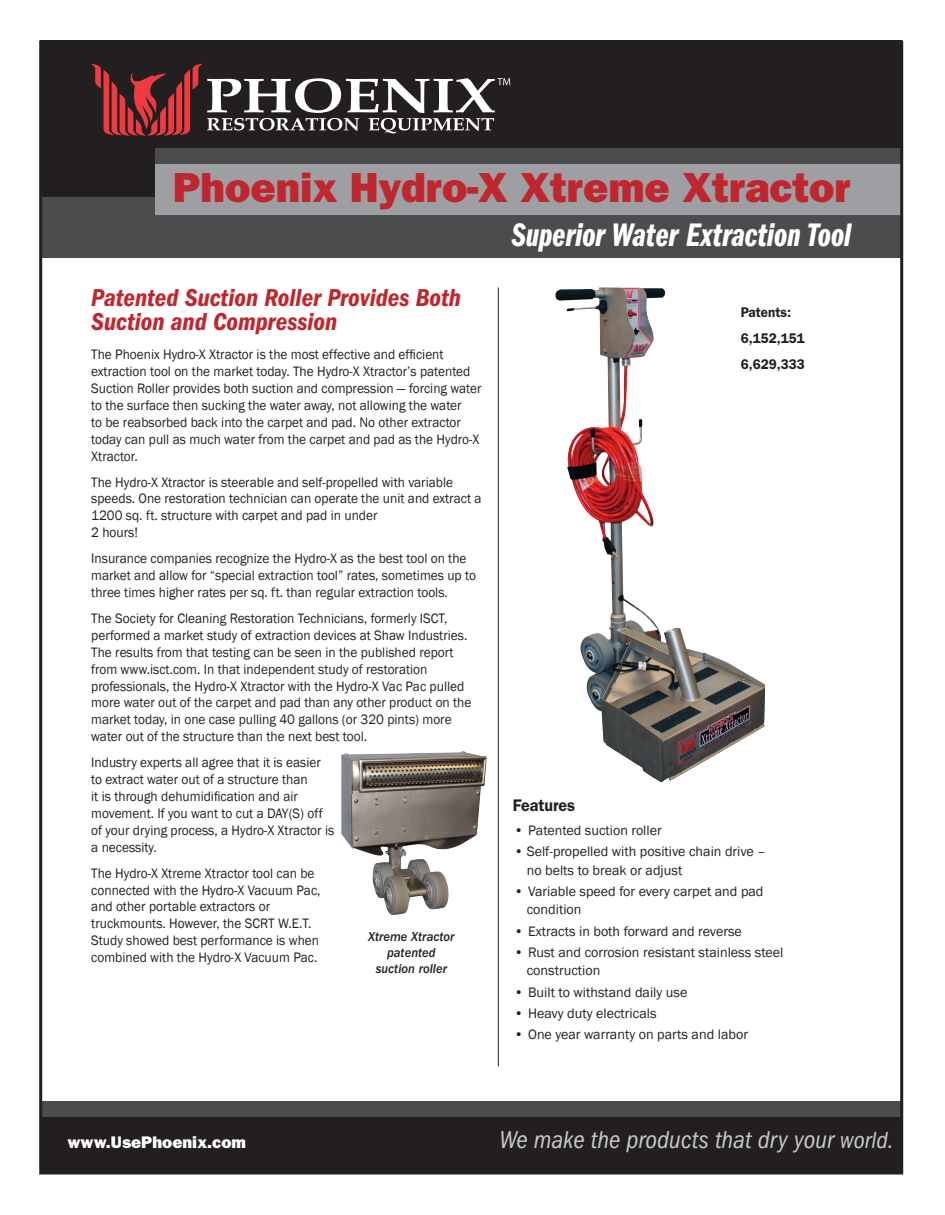
<style>
.page{position:relative;width:945px;height:1215px;background:#fff}
.page>*{position:absolute;margin:0;border:0;box-sizing:border-box;transform-origin:0 0}
.t1{font:800 42.15px "Franklin Gothic";color:#c0262d}
.t2{font:33.75px "Franklin Gothic Demi Cmpr Ital";color:#fff}
.t3{font:italic 600 condensed 25.35px/23.9px "Franklin Gothic";color:#c0262d}
.t4{font:italic condensed 25.35px "Franklin Gothic";color:#c7c8ca}
.t5{font:800 16.95px "Franklin Gothic";color:#fff}
.t6{font:600 16.95px "Franklin Gothic";color:#231f20;scale:.95 1}
.t7{font:14.1px/17px "Franklin Gothic";color:#231f20;scale:.95 1}
.t8{font:14.1px/18.3px "Franklin Gothic";color:#231f20}
.t9{font:600 14.1px/26px "Franklin Gothic";color:#231f20;scale:.95 1}
.t10{font:italic 500 13.35px/16px "Franklin Gothic";color:#231f20;text-align:center;scale:.95 1}
.s1{font-size:24.15px}
</style>
<div class="page">
<div style="left:41px;top:40px;width:861px;height:183px;background:#231f20"></div>
<svg style="left:91px;top:64px;width:419px;height:72px"></svg>
<div style="left:41px;top:197px;width:861px;height:61px;background:#4b4c4d"></div>
<div style="left:156px;top:149px;width:746px;height:66px;background:#9d9fa2"></div>
<div style="left:156px;top:148px;width:746px;height:16px;background:#4b4c4d"></div>
<div style="left:41px;top:1114px;width:861px;height:59px;background:#231f20"></div>
<div style="left:41px;top:1101px;width:861px;height:16px;background:#4b4c4d"></div>
<hr style="left:498px;top:287px;width:1px;height:779px;background:#231f20">
<img style="left:555px;top:287px;width:210px;height:495px">
<img style="left:341px;top:751px;width:146px;height:164px">
<h1 class="t1" style="left:173px;top:162px;width:680px">Phoenix Hydro-X Xtreme Xtractor</h1>
<h3 class="t3" style="left:91px;top:286px;width:371px">Patented Suction Roller Provides Both<br>Suction and Compression</h3>
<p class="t7" style="left:91px;top:346px;width:412px">The Phoenix Hydro-X Xtractor is the most effective and efficient extraction tool on the market today. The Hydro-X Xtractor’s patented Suction Roller provides both suction and compression — forcing water to the surface then sucking the water away, not allowing the water<br>to be reabsorbed back into the carpet and pad. No other extractor today can pull as much water from the carpet and pad as the Hydro-X Xtractor.</p>
<p class="t7" style="left:91px;top:474px;width:412px">The Hydro-X Xtractor is steerable and self-propelled with variable speeds. One restoration technician can operate the unit and extract a 1200 sq. ft. structure with carpet and pad in under<br>2 hours!</p>
<p class="t7" style="left:91px;top:550px;width:406px">Insurance companies recognize the Hydro-X as the best tool on the market and allow for “special extraction tool” rates, sometimes up to three times higher rates per sq. ft. than regular extraction tools.</p>
<p class="t7" style="left:91px;top:610px;width:402px">The Society for Cleaning Restoration Technicians, formerly ISCT, performed a market study of extraction devices at Shaw Industries.<br>The results from that testing can be seen in the published report from www.isct.com. In that independent study of restoration professionals, the Hydro-X Xtractor with the Hydro-X Vac Pac pulled more water out of the carpet and pad than any other product on the market today, in one case pulling 40 gallons (or 320 pints) more water out of the structure than the next best tool.</p>
<p class="t7" style="left:91px;top:754px;width:257px">Industry experts all agree that it is easier to extract water out of a structure than<br>it is through dehumidification and air movement. If you want to cut a DAY(S) off of your drying process, a Hydro-X Xtractor is a necessity.</p>
<p class="t7" style="left:91px;top:865px;width:243px">The Hydro-X Xtreme Xtractor tool can be connected with the Hydro-X Vacuum Pac, and other portable extractors or truckmounts. However, the SCRT W.E.T.<br>Study showed best performance is when combined with the Hydro-X Vacuum Pac.</p>
<p class="t10" style="left:368px;top:928px;width:93px">Xtreme Xtractor patented suction roller</p>
<h2 class="t2" style="left:511px;top:216px;width:342px">Superior Water Extraction Tool</h2>
<p class="t9" style="left:741px;top:299px;width:69px">Patents:<br>6,152,151<br>6,629,333</p>
<p class="t6" style="left:513px;top:795px;width:67px">Features</p>
<p class="t8" style="left:514px;top:822px;width:149px">• Patented suction roller</p>
<p class="t8" style="left:527px;top:843px;width:240px;text-indent:-13px">• Self-propelled with positive chain drive – no belts to break or adjust</p>
<p class="t8" style="left:527px;top:883px;width:238px;text-indent:-13px">• Variable speed for every carpet and pad condition</p>
<p class="t8" style="left:514px;top:922px;width:229px">• Extracts in both forward and reverse</p>
<p class="t8" style="left:527px;top:944px;width:258px;text-indent:-13px">• Rust and corrosion resistant stainless steel construction</p>
<p class="t8" style="left:514px;top:983px;width:175px">• Built to withstand daily use</p>
<p class="t8" style="left:514px;top:1004px;width:144px">• Heavy duty electricals</p>
<p class="t8" style="left:514px;top:1026px;width:235px">• One year warranty on parts and labor</p>
<p class="t5" style="left:67px;top:1132px;width:180px">www.UsePhoenix.com</p>
<h3 class="t4" style="left:499px;top:1126px;width:396px">We make the products that dry your <span class="s1">world.</span></h3>
</div>
